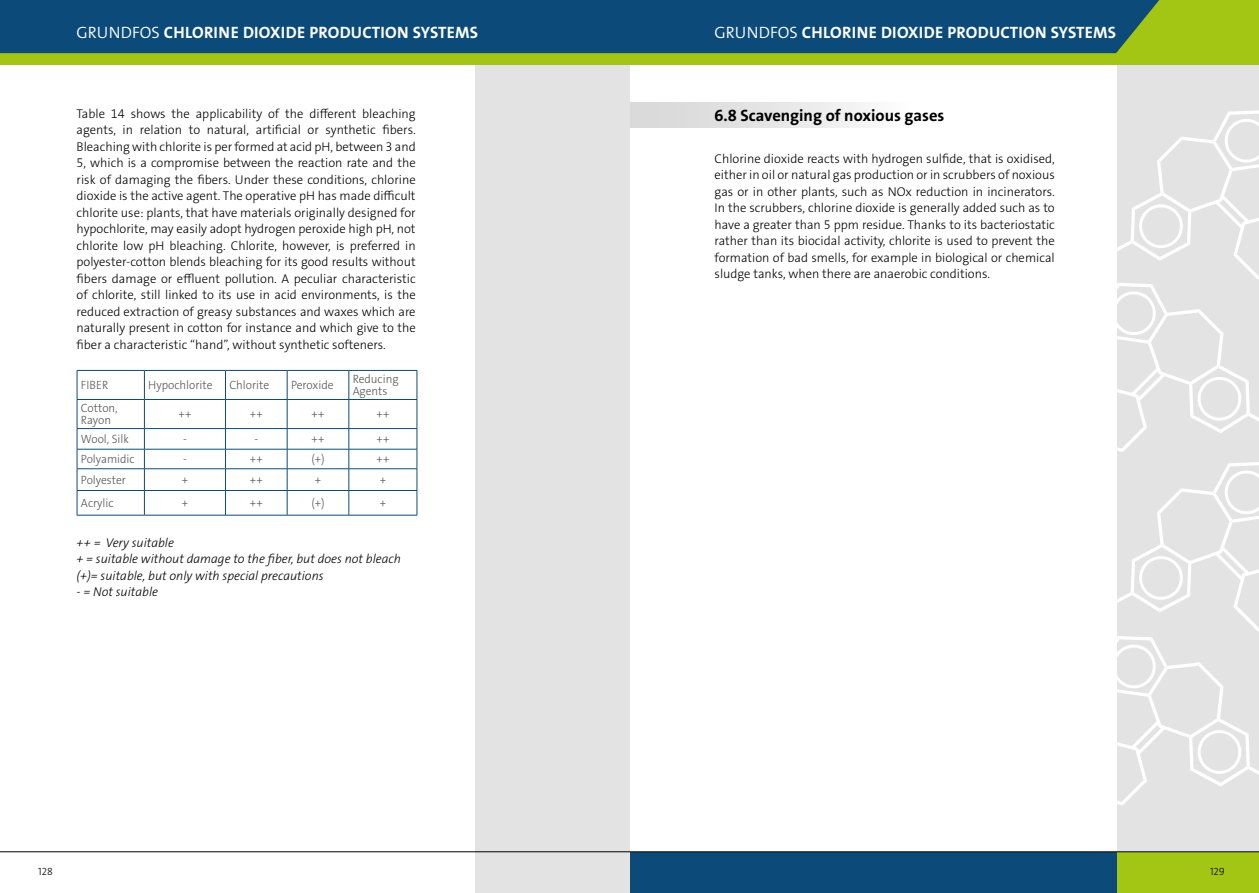
<style>
.page{position:relative;width:1259px;height:893px;background:#fff}
.page>*{position:absolute;margin:0;border:0;box-sizing:border-box;transform-origin:0 0}
.t1{font:16.5px "Grundfos The Sans V2 OT 7 B";letter-spacing:.015em;color:#fff}
.t2{font:16.5px "Grundfos The Sans V2 OT 7 B";color:#000}
.t3{font:12.75px/16.5px "Grundfos The Sans V2 OT 3 L";color:#000;text-align:justify}
.t4{font:12.75px/16.5px "Grundfos The Sans V2 OT 3 L Italic";color:#000}
.t5{font:12px/12px "Grundfos The Sans V2 OT 3 L";color:#565656;scale:.96 1}
.t6{font:10.5px "Grundfos The Sans V2 OT 3 L";color:#000}
.s1{font-family:"Grundfos The Sans V2 OT 4 SL"}
</style>
<div class="page">
<div style="left:629px;top:852px;width:630px;height:41px;background:#a2c613"></div>
<div style="left:629px;top:852px;width:488px;height:41px;background:#0c4b79"></div>
<div style="left:629px;top:102px;width:311px;height:25px;background:linear-gradient(to right,#d4d4d4,#fff)"></div>
<div style="left:475px;top:59px;width:154px;height:834px;background:#e3e3e3"></div>
<div style="left:1117px;top:1px;width:142px;height:851px;background:#e3e3e3"></div>
<svg style="left:1117px;top:110px;width:142px;height:342px"></svg>
<svg style="left:1117px;top:462px;width:142px;height:343px"></svg>
<div style="left:0;top:0;width:1259px;height:65px;background:#a2c613"></div>
<div style="left:0;top:0;width:1159px;height:53px;background:#0c4b79"></div>
<hr style="left:0;top:851px;width:1259px;height:1px;background:#000">
<hr style="left:77px;top:370px;width:67px;height:1px;background:#0c4b79">
<hr style="left:144px;top:370px;width:81px;height:1px;background:#0c4b79">
<hr style="left:225px;top:370px;width:62px;height:1px;background:#0c4b79">
<hr style="left:287px;top:370px;width:62px;height:1px;background:#0c4b79">
<hr style="left:349px;top:370px;width:68px;height:1px;background:#0c4b79">
<hr style="left:77px;top:399px;width:67px;height:1px;background:#0c4b79">
<hr style="left:144px;top:399px;width:81px;height:1px;background:#0c4b79">
<hr style="left:225px;top:399px;width:62px;height:1px;background:#0c4b79">
<hr style="left:287px;top:399px;width:62px;height:1px;background:#0c4b79">
<hr style="left:349px;top:399px;width:68px;height:1px;background:#0c4b79">
<hr style="left:77px;top:428px;width:67px;height:1px;background:#0c4b79">
<hr style="left:144px;top:428px;width:81px;height:1px;background:#0c4b79">
<hr style="left:225px;top:428px;width:62px;height:1px;background:#0c4b79">
<hr style="left:287px;top:428px;width:62px;height:1px;background:#0c4b79">
<hr style="left:349px;top:428px;width:68px;height:1px;background:#0c4b79">
<hr style="left:77px;top:449px;width:67px;height:1px;background:#0c4b79">
<hr style="left:144px;top:449px;width:81px;height:1px;background:#0c4b79">
<hr style="left:225px;top:449px;width:62px;height:1px;background:#0c4b79">
<hr style="left:287px;top:449px;width:62px;height:1px;background:#0c4b79">
<hr style="left:349px;top:449px;width:68px;height:1px;background:#0c4b79">
<hr style="left:77px;top:468px;width:67px;height:1px;background:#0c4b79">
<hr style="left:144px;top:468px;width:81px;height:1px;background:#0c4b79">
<hr style="left:225px;top:468px;width:62px;height:1px;background:#0c4b79">
<hr style="left:287px;top:468px;width:62px;height:1px;background:#0c4b79">
<hr style="left:349px;top:468px;width:68px;height:1px;background:#0c4b79">
<hr style="left:77px;top:490px;width:67px;height:1px;background:#0c4b79">
<svg style="left:77px;top:371px;width:1px;height:144px"></svg>
<hr style="left:144px;top:490px;width:81px;height:1px;background:#0c4b79">
<svg style="left:144px;top:371px;width:1px;height:144px"></svg>
<hr style="left:225px;top:490px;width:62px;height:1px;background:#0c4b79">
<svg style="left:225px;top:371px;width:1px;height:144px"></svg>
<hr style="left:287px;top:490px;width:62px;height:1px;background:#0c4b79">
<svg style="left:287px;top:371px;width:1px;height:144px"></svg>
<hr style="left:349px;top:490px;width:68px;height:1px;background:#0c4b79">
<svg style="left:348px;top:371px;width:1px;height:144px"></svg>
<svg style="left:417px;top:371px;width:1px;height:144px"></svg>
<hr style="left:77px;top:515px;width:67px;height:1px;background:#0c4b79">
<hr style="left:144px;top:515px;width:81px;height:1px;background:#0c4b79">
<hr style="left:225px;top:515px;width:62px;height:1px;background:#0c4b79">
<hr style="left:287px;top:515px;width:62px;height:1px;background:#0c4b79">
<hr style="left:349px;top:515px;width:68px;height:1px;background:#0c4b79">
<p class="t1" style="left:77px;top:22px;width:402px"><span class="s1">GRUNDFOS</span> CH LORINE DIOXIDE PRODUCTION SYSTEMS</p>
<p class="t1" style="left:714px;top:22px;width:402px"><span class="s1">GRUNDFOS</span> CH LORINE DIOXIDE PRODUCTION SYSTEMS</p>
<p class="t3" style="left:77px;top:105px;width:341px">Table 14 shows the applicability of the different bleaching agents, in relation to natural, artificial or synthetic fibers.<br>Bleaching with chlorite is per formed at acid pH, between 3 and 5, which is a compromise between the reaction rate and the risk of damaging the fibers. U nder these conditions, chlorine dioxide is the active agent. The operative pH has made difficult chlorite use: plants, that have materials originally designed for hypochlorite, may easily adopt hydrogen peroxide high pH, not chlorite low pH bleaching. Chlorite, however, is preferred in polyester-cotton blends bleaching for its good results without fibers damage or effluent pollution. A peculiar characteristic of chlorite, still linked to its use in acid environments, is the reduced extraction of greasy substances and waxes which are naturally present in cotton for instance and which give to the fiber a characteristic “hand”, without synthetic softeners.</p>
<p class="t5" style="left:81px;top:379px;width:28px">FIBER</p>
<p class="t5" style="left:148px;top:379px;width:68px">Hypochlorite</p>
<p class="t5" style="left:229px;top:379px;width:43px">Chlorite</p>
<p class="t5" style="left:291px;top:379px;width:46px">Peroxide</p>
<p class="t5" style="left:353px;top:373px;width:49px">Reducing<br>Agents</p>
<p class="t5" style="left:81px;top:402px;width:39px">Cotton,<br>Rayon</p>
<p class="t5" style="left:178px;top:408px;width:15px">++</p>
<p class="t5" style="left:250px;top:408px;width:15px">++</p>
<p class="t5" style="left:311px;top:408px;width:15px">++</p>
<p class="t5" style="left:376px;top:408px;width:15px">++</p>
<p class="t5" style="left:81px;top:433px;width:51px">Wool, Silk</p>
<p class="t5" style="left:183px;top:433px;width:5px">-</p>
<p class="t5" style="left:254px;top:433px;width:5px">-</p>
<p class="t5" style="left:311px;top:433px;width:15px">++</p>
<p class="t5" style="left:376px;top:433px;width:15px">++</p>
<p class="t5" style="left:81px;top:453px;width:57px">Polyamidic</p>
<p class="t5" style="left:183px;top:453px;width:5px">-</p>
<p class="t5" style="left:250px;top:453px;width:15px">++</p>
<p class="t5" style="left:311px;top:453px;width:15px">(+)</p>
<p class="t5" style="left:376px;top:453px;width:15px">++</p>
<p class="t5" style="left:81px;top:474px;width:48px">Polyester</p>
<p class="t5" style="left:182px;top:474px;width:8px">+</p>
<p class="t5" style="left:250px;top:474px;width:15px">++</p>
<p class="t5" style="left:315px;top:474px;width:8px">+</p>
<p class="t5" style="left:380px;top:474px;width:8px">+</p>
<p class="t5" style="left:81px;top:497px;width:36px">Acrylic</p>
<p class="t5" style="left:182px;top:497px;width:8px">+</p>
<p class="t5" style="left:250px;top:497px;width:15px">++</p>
<p class="t5" style="left:311px;top:497px;width:15px">(+)</p>
<p class="t5" style="left:380px;top:497px;width:8px">+</p>
<p class="t4" style="left:77px;top:534px;width:326px">++ = Very suitable<br>+ = suitable without damage to the fiber, but does not bleach (+)= suitable, but only with special precautions</p>
<p class="t4" style="left:77px;top:584px;width:83px">- = Not suitable</p>
<p class="t2" style="left:714px;top:104px;width:231px">6.8 SCAVENGING OF NOXIOUS GASES</p>
<p class="t3" style="left:714px;top:150px;width:342px">Chlorine dioxide reacts with hydrogen sulfide, that is oxidised, either in oil or natural gas production or in scrubbers of noxious gas or in other plants, such as NOx reduction in incinerators.<br>In the scrubbers, chlorine dioxide is generally added such as to have a greater than 5 ppm residue. Thanks to its bacteriostatic rather than its biocidal activity, chlorite is used to prevent the formation of bad smells, for example in biological or chemical sludge tanks, when there are anaerobic conditions.</p>
<p class="t6" style="left:38px;top:865px;width:16px">128</p>
<p class="t6" style="left:1210px;top:865px;width:17px">129</p>
</div>
